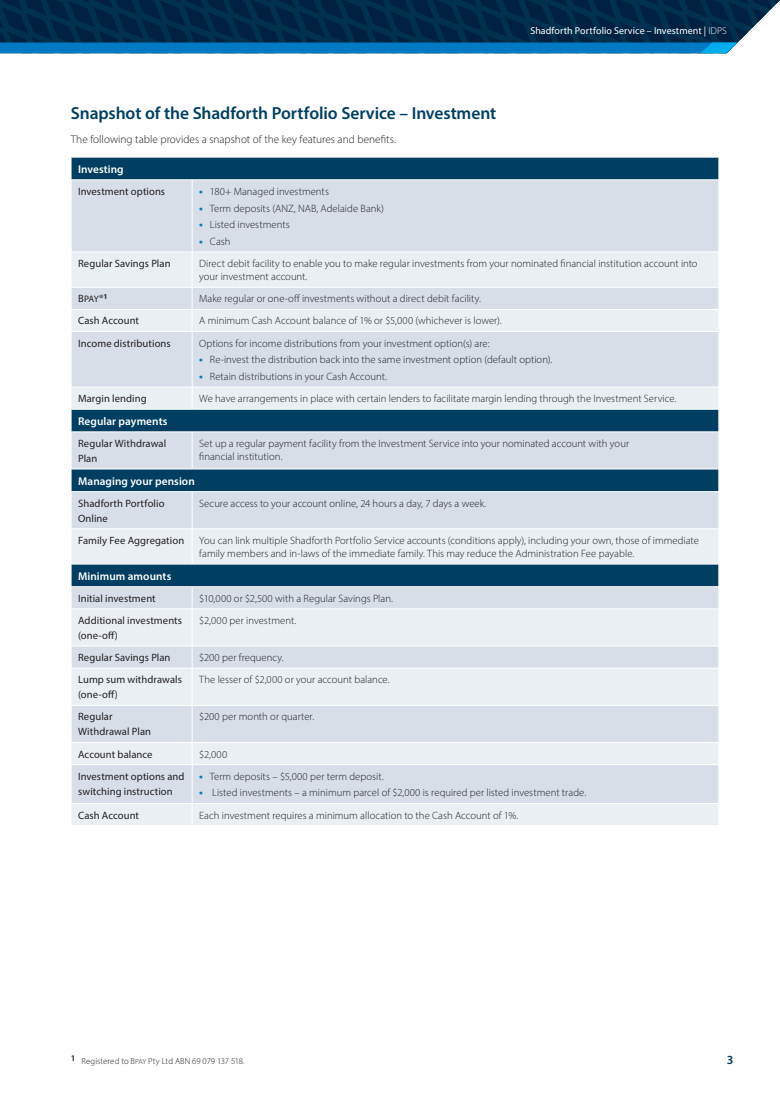
<style>
.page{position:relative;width:780px;height:1099px;background:#fff}
.page>*{position:absolute;margin:0;border:0;box-sizing:border-box;transform-origin:0 0}
.t1{font:600 17.5px "Myriad Pro";letter-spacing:-.005em;color:#003f61}
.t2{font:600 12.5px "Myriad Pro";color:#003f61}
.t3{font:300 11.25px "Myriad Pro";color:#231f20}
.t4{font:600 11.25px "Myriad Pro";letter-spacing:.005em;color:#fff}
.t5{font:300 10.62px/13.1px "Myriad Pro";color:#231f20}
.t6{font:10.62px/15px "Myriad Pro";letter-spacing:.005em;color:#231f20}
.t7{font:10px "Myriad Pro";letter-spacing:.01em;color:#fff}
.t8{font:9.38px "Myriad Pro";color:#231f20}
.t9{font:300 8.75px "Myriad Pro";color:#231f20}
.s1{font-weight:300}
.s2{font-weight:700;font-size:11.25px;color:#007bc3}
.s3{font-size:10.62px}
.s4{font-size:7.5px}
</style>
<div class="page">
<svg style="left:0;top:0;width:780px;height:54px;background:#094064"></svg>
<div style="left:71px;top:157px;width:647px;height:23px;background:#003f61"></div>
<div style="left:72px;top:180px;width:646px;height:72px;background:#d7dee8"></div>
<svg style="left:72px;top:253px;width:646px;height:572px;background:#e0e6ed"></svg>
<svg style="left:72px;top:410px;width:646px;height:176px;background:#8ba7b8"></svg>
<hr style="left:192px;top:180px;width:1px;height:72px;background:#fff">
<hr style="left:192px;top:252px;width:1px;height:35px;background:#fff">
<hr style="left:71px;top:309px;width:121px;height:1px;background:#fff">
<hr style="left:192px;top:309px;width:527px;height:1px;background:#fff">
<svg style="left:192px;top:288px;width:1px;height:43px"></svg>
<svg style="left:718px;top:288px;width:1px;height:21px"></svg>
<hr style="left:192px;top:332px;width:1px;height:55px;background:#fff">
<svg style="left:192px;top:388px;width:1px;height:21px"></svg>
<hr style="left:192px;top:432px;width:1px;height:37px;background:#fff">
<hr style="left:192px;top:492px;width:1px;height:36px;background:#fff">
<hr style="left:192px;top:529px;width:1px;height:35px;background:#fff">
<svg style="left:192px;top:587px;width:1px;height:21px"></svg>
<hr style="left:192px;top:609px;width:1px;height:37px;background:#fff">
<svg style="left:192px;top:646px;width:1px;height:22px"></svg>
<hr style="left:192px;top:668px;width:1px;height:37px;background:#fff">
<hr style="left:192px;top:705px;width:1px;height:37px;background:#fff">
<svg style="left:192px;top:743px;width:1px;height:21px"></svg>
<hr style="left:192px;top:764px;width:1px;height:39px;background:#fff">
<svg style="left:192px;top:804px;width:1px;height:21px"></svg>
<hr style="left:71px;top:287px;width:121px;height:1px;background:#fff">
<hr style="left:192px;top:287px;width:527px;height:1px;background:#fff">
<svg style="left:71px;top:288px;width:1px;height:21px"></svg>
<hr style="left:71px;top:431px;width:121px;height:1px;background:#fff">
<hr style="left:192px;top:431px;width:527px;height:1px;background:#fff">
<hr style="left:71px;top:157px;width:121px;height:1px;background:#fff">
<svg style="left:71px;top:157px;width:1px;height:22px"></svg>
<hr style="left:192px;top:157px;width:527px;height:1px;background:#fff">
<svg style="left:718px;top:157px;width:1px;height:22px"></svg>
<hr style="left:71px;top:179px;width:121px;height:1px;background:#fff">
<hr style="left:192px;top:179px;width:527px;height:1px;background:#fff">
<svg style="left:718px;top:647px;width:1px;height:20px"></svg>
<hr style="left:71px;top:608px;width:121px;height:1px;background:#fff">
<hr style="left:192px;top:608px;width:527px;height:1px;background:#fff">
<hr style="left:71px;top:668px;width:121px;height:1px;background:#fff">
<hr style="left:192px;top:668px;width:527px;height:1px;background:#fff">
<hr style="left:71px;top:742px;width:121px;height:1px;background:#fff">
<hr style="left:192px;top:742px;width:527px;height:1px;background:#fff">
<hr style="left:71px;top:331px;width:121px;height:1px;background:#fff">
<hr style="left:192px;top:331px;width:527px;height:1px;background:#fff">
<hr style="left:71px;top:387px;width:121px;height:1px;background:#fff">
<hr style="left:192px;top:387px;width:527px;height:1px;background:#fff">
<hr style="left:71px;top:409px;width:121px;height:1px;background:#fff">
<svg style="left:71px;top:409px;width:1px;height:22px"></svg>
<hr style="left:192px;top:409px;width:527px;height:1px;background:#fff">
<svg style="left:718px;top:409px;width:1px;height:22px"></svg>
<hr style="left:71px;top:469px;width:121px;height:1px;background:#fff">
<svg style="left:71px;top:469px;width:1px;height:22px"></svg>
<hr style="left:192px;top:469px;width:527px;height:1px;background:#fff">
<svg style="left:718px;top:469px;width:1px;height:22px"></svg>
<hr style="left:71px;top:491px;width:121px;height:1px;background:#fff">
<hr style="left:192px;top:491px;width:527px;height:1px;background:#fff">
<hr style="left:71px;top:528px;width:121px;height:1px;background:#fff">
<hr style="left:192px;top:528px;width:527px;height:1px;background:#fff">
<svg style="left:71px;top:647px;width:1px;height:21px"></svg>
<hr style="left:71px;top:564px;width:121px;height:1px;background:#fff">
<svg style="left:71px;top:564px;width:1px;height:44px"></svg>
<hr style="left:192px;top:564px;width:527px;height:1px;background:#fff">
<svg style="left:718px;top:564px;width:1px;height:44px"></svg>
<hr style="left:71px;top:586px;width:121px;height:1px;background:#fff">
<hr style="left:192px;top:586px;width:527px;height:1px;background:#fff">
<hr style="left:71px;top:645px;width:121px;height:1px;background:#fff">
<hr style="left:192px;top:645px;width:527px;height:1px;background:#fff">
<hr style="left:71px;top:705px;width:121px;height:1px;background:#fff">
<hr style="left:192px;top:705px;width:527px;height:1px;background:#fff">
<hr style="left:71px;top:764px;width:121px;height:1px;background:#fff">
<hr style="left:192px;top:764px;width:527px;height:1px;background:#fff">
<hr style="left:71px;top:803px;width:121px;height:1px;background:#fff">
<hr style="left:192px;top:803px;width:527px;height:1px;background:#fff">
<p class="t7" style="left:530px;top:25px;width:198px">Shadforth Portfolio Service – Investment | <span class="s1">IDPS</span></p>
<h1 class="t1" style="left:71px;top:102px;width:427px">Snapshot of the Shadforth Portfolio Service – Investment</h1>
<p class="t3" style="left:71px;top:132px;width:327px">The following table provides a snapshot of the key features and benefits.</p>
<p class="t4" style="left:78px;top:162px;width:47px">Investing</p>
<p class="t6" style="left:78px;top:184px;width:88px">Investment options</p>
<p class="t5" style="left:199px;top:185px;width:131px"><span class="s2">•</span> 180+ Managed investments</p>
<p class="t5" style="left:199px;top:201px;width:186px"><span class="s2">•</span> Term deposits (ANZ, NAB, Adelaide Bank)</p>
<p class="t5" style="left:199px;top:218px;width:92px"><span class="s2">•</span> Listed investments</p>
<p class="t5" style="left:199px;top:235px;width:33px"><span class="s2">•</span> Cash</p>
<p class="t6" style="left:78px;top:256px;width:94px">Regular Savings Plan</p>
<p class="t5" style="left:199px;top:257px;width:500px">Direct debit facility to enable you to make regular investments from your nominated financial institution account into your investment account.</p>
<p class="t8" style="left:78px;top:293px;width:31px"><span class="s3">B</span>PAY<span class="s3">®</span><sup>1</sup></p>
<p class="t5" style="left:199px;top:292px;width:283px">Make regular or one-off investments without a direct debit facility.</p>
<p class="t6" style="left:78px;top:313px;width:62px">Cash Account</p>
<p class="t5" style="left:199px;top:314px;width:304px">A minimum Cash Account balance of 1% or $5,000 (whichever is lower).</p>
<p class="t6" style="left:78px;top:335px;width:94px">Income distributions</p>
<p class="t5" style="left:199px;top:336px;width:292px">Options for income distributions from your investment option(s) are:</p>
<p class="t5" style="left:199px;top:353px;width:354px"><span class="s2">•</span> Re-invest the distribution back into the same investment option (default option).</p>
<p class="t5" style="left:199px;top:370px;width:189px"><span class="s2">•</span> Retain distributions in your Cash Account.</p>
<p class="t6" style="left:78px;top:391px;width:70px">Margin lending</p>
<p class="t5" style="left:199px;top:392px;width:478px">We have arrangements in place with certain lenders to facilitate margin lending through the Investment Service.</p>
<p class="t4" style="left:78px;top:414px;width:91px">Regular payments</p>
<p class="t6" style="left:78px;top:435px;width:90px">Regular Withdrawal<br>Plan</p>
<p class="t5" style="left:199px;top:436px;width:431px">Set up a regular payment facility from the Investment Service into your nominated account with your financial institution.</p>
<p class="t4" style="left:78px;top:473px;width:118px">Managing your pension</p>
<p class="t6" style="left:78px;top:495px;width:88px">Shadforth Portfolio<br>Online</p>
<p class="t5" style="left:199px;top:496px;width:289px">Secure access to your account online, 24 hours a day, 7 days a week.</p>
<p class="t6" style="left:78px;top:532px;width:108px">Family Fee Aggregation</p>
<p class="t5" style="left:199px;top:533px;width:501px">You can link multiple Shadforth Portfolio Service accounts (conditions apply), including your own, those of immediate family members and in-laws of the immediate family. This may reduce the Administration Fee payable.</p>
<p class="t4" style="left:78px;top:568px;width:95px">Minimum amounts</p>
<p class="t6" style="left:78px;top:590px;width:79px">Initial investment</p>
<p class="t5" style="left:199px;top:591px;width:195px">$10,000 or $2,500 with a Regular Savings Plan.</p>
<p class="t6" style="left:78px;top:612px;width:105px">Additional investments (one-off)</p>
<p class="t5" style="left:199px;top:613px;width:98px">$2,000 per investment.</p>
<p class="t6" style="left:78px;top:650px;width:94px">Regular Savings Plan</p>
<p class="t5" style="left:199px;top:651px;width:86px">$200 per frequency.</p>
<p class="t6" style="left:78px;top:672px;width:105px">Lump sum withdrawals (one-off)</p>
<p class="t5" style="left:199px;top:673px;width:192px">The lesser of $2,000 or your account balance.</p>
<p class="t6" style="left:78px;top:709px;width:74px">Regular<br>Withdrawal Plan</p>
<p class="t5" style="left:199px;top:710px;width:116px">$200 per month or quarter.</p>
<p class="t6" style="left:78px;top:746px;width:76px">Account balance</p>
<p class="t5" style="left:199px;top:747px;width:29px">$2,000</p>
<p class="t6" style="left:78px;top:768px;width:108px">Investment options and switching instruction</p>
<p class="t5" style="left:199px;top:769px;width:186px"><span class="s2">•</span> Term deposits – $5,000 per term deposit.</p>
<p class="t5" style="left:199px;top:786px;width:388px"><span class="s2">•</span> Listed investments – a minimum parcel of $2,000 is required per listed investment trade.</p>
<p class="t6" style="left:78px;top:807px;width:62px">Cash Account</p>
<p class="t5" style="left:199px;top:808px;width:320px">Each investment requires a minimum allocation to the Cash Account of 1%.</p>
<p class="t9" style="left:71px;top:1055px;width:175px"><sup>1</sup> Registered to B<span class="s4">PAY</span> Pty Ltd ABN 69 079 137 518.</p>
<p class="t2" style="left:726px;top:1051px;width:8px">3</p>
</div>
